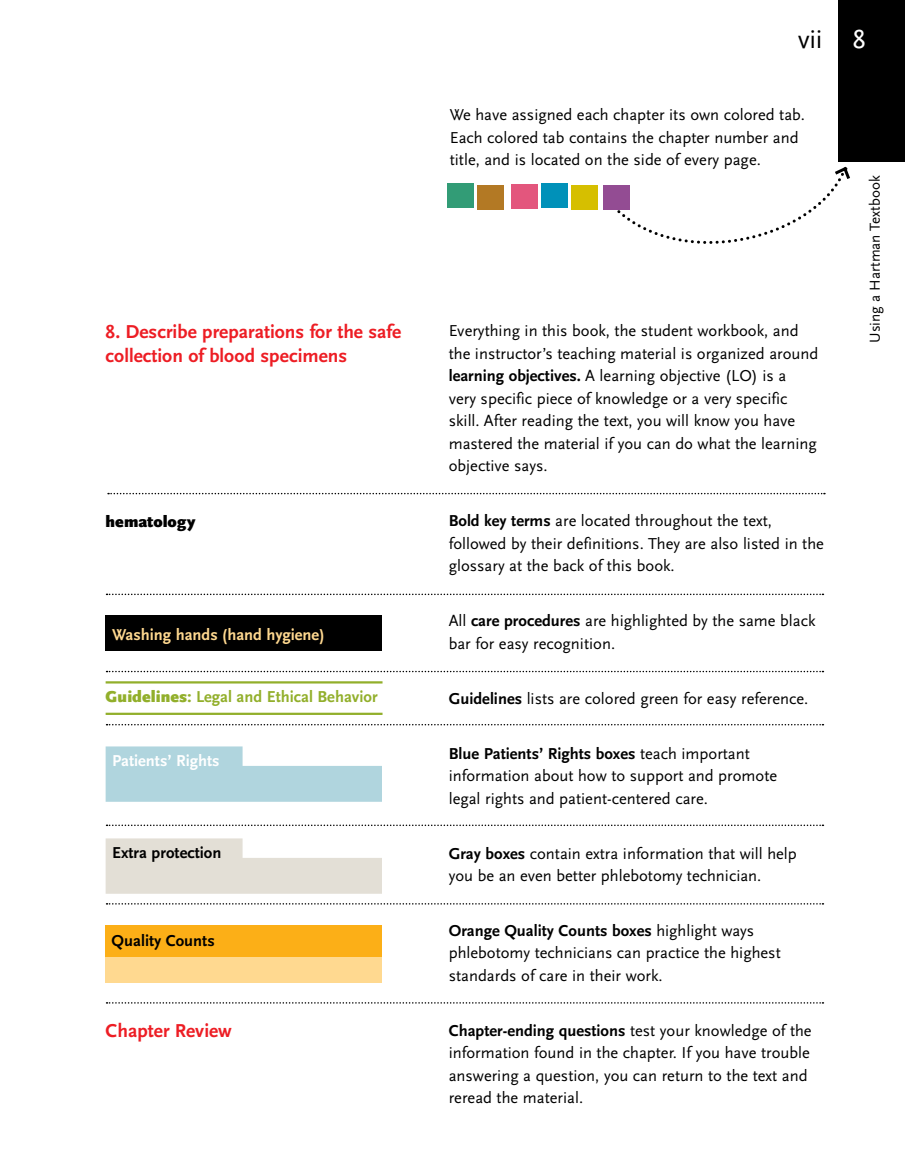
<style>
.page{position:relative;width:905px;height:1175px;background:#fff}
.page>*{position:absolute;margin:0;border:0;box-sizing:border-box;transform-origin:0 0}
.t1{font:27px "Scala Sans OT";color:#000}
.t2{font:27px "Scala Sans OT";color:#fff}
.t3{font:700 19.5px/24px "Scala Sans OT";color:#ed1d24}
.t4{font:16.5px/22.5px "Scala Sans OT";color:#000}
.t5{font:700 16.5px "Scala Sans OT";color:#92af2b}
.t6{font:700 16.5px "Scala Sans OT";color:#000}
.t7{font:700 16.5px "Scala Sans OT";color:#ffd990}
.t8{font:700 16.5px "Scala Sans OT";color:#fff}
.t9{font:900 16.5px "Scala Sans OT";color:#000}
.t10{font:15px "Scala Sans OT";color:#000}
.s1{font-weight:900}
.s2{font-weight:700}
</style>
<div class="page">
<div style="left:106px;top:924px;width:341px;height:33px;background:#fcaf17"></div>
<div style="left:106px;top:957px;width:341px;height:26px;background:#ffd990"></div>
<div style="left:106px;top:615px;width:341px;height:35px;background:#000"></div>
<svg style="left:106px;top:838px;width:276px;height:55px"></svg>
<svg style="left:106px;top:746px;width:276px;height:55px"></svg>
<div style="left:382px;top:600px;width:72px;height:528px;background:#fff"></div>
<svg style="left:108px;top:493px;width:717px;height:1px"></svg>
<svg style="left:106px;top:593px;width:717px;height:2px"></svg>
<svg style="left:612px;top:166px;width:238px;height:78px"></svg>
<div style="left:447px;top:183px;width:26px;height:25px;background:#329c76"></div>
<div style="left:477px;top:185px;width:26px;height:24px;background:#b37924"></div>
<div style="left:571px;top:185px;width:27px;height:25px;background:#d6bf00"></div>
<div style="left:603px;top:185px;width:26px;height:24px;background:#934c93"></div>
<div style="left:511px;top:184px;width:27px;height:24px;background:#e3567d"></div>
<div style="left:541px;top:183px;width:26px;height:25px;background:#0091b9"></div>
<svg style="left:106px;top:724px;width:717px;height:1px"></svg>
<svg style="left:106px;top:824px;width:717px;height:2px"></svg>
<svg style="left:106px;top:903px;width:717px;height:1px"></svg>
<svg style="left:106px;top:671px;width:717px;height:1px"></svg>
<hr style="left:106px;top:681px;width:276px;height:2px;background:#92af2b">
<hr style="left:106px;top:712px;width:276px;height:3px;background:#92af2b">
<svg style="left:106px;top:1002px;width:717px;height:1px"></svg>
<div style="left:838px;top:0;width:66px;height:161px;background:#000"></div>
<p class="t3" style="left:106px;top:320px;width:297px">8. Describe preparations for the safe collection of blood specimens</p>
<p class="t9" style="left:106px;top:512px;width:91px">hematology</p>
<p class="t7" style="left:112px;top:625px;width:214px">Washing hands (hand hygiene)</p>
<p class="t5" style="left:106px;top:687px;width:273px"><span class="s1">Guidelines:</span> Legal and Ethical Behavior</p>
<p class="t8" style="left:112px;top:751px;width:109px">Patients’ Rights</p>
<p class="t6" style="left:112px;top:843px;width:111px">Extra protection</p>
<p class="t6" style="left:112px;top:931px;width:105px">Quality Counts</p>
<p class="t3" style="left:106px;top:1019px;width:128px">Chapter Review</p>
<h1 class="t1" style="left:797px;top:25px;width:26px">vii</h1>
<p class="t4" style="left:450px;top:104px;width:357px">We have assigned each chapter its own colored tab.<br>Each colored tab contains the chapter number and title, and is located on the side of every page.</p>
<p class="t4" style="left:448px;top:320px;width:371px">Everything in this book, the student workbook, and the instructor’s teaching material is organized around <span class="s2">learning objectives.</span> A learning objective (LO) is a<br>very specific piece of knowledge or a very specific skill. After reading the text, you will know you have mastered the material if you can do what the learning objective says.</p>
<p class="t4" style="left:448px;top:510px;width:377px"><span class="s2">Bold key terms</span> are located throughout the text, followed by their definitions. They are also listed in the glossary at the back of this book.</p>
<p class="t4" style="left:448px;top:610px;width:368px">All <span class="s2">care procedures</span> are highlighted by the same black bar for easy recognition.</p>
<p class="t4" style="left:448px;top:687px;width:361px"><span class="s2">Guidelines</span> lists are colored green for easy reference.</p>
<p class="t4" style="left:448px;top:742px;width:330px"><span class="s2">Blue Patients’ Rights boxes</span> teach important information about how to support and promote legal rights and patient-centered care.</p>
<p class="t4" style="left:448px;top:842px;width:349px"><span class="s2">Gray boxes</span> contain extra information that will help you be an even better phlebotomy technician.</p>
<p class="t4" style="left:448px;top:919px;width:333px"><span class="s2">Orange Quality Counts boxes</span> highlight ways phlebotomy technicians can practice the highest standards of care in their work.</p>
<p class="t4" style="left:448px;top:1019px;width:364px"><span class="s2">Chapter-ending questions</span> test your knowledge of the information found in the chapter. If you have trouble answering a question, you can return to the text and reread the material.</p>
<h1 class="t2" style="left:852px;top:25px;width:15px">8</h1>
<p class="t10" style="left:867px;top:343px;width:169px;rotate:-90deg">Using a Hartman Textbook</p>
</div>
